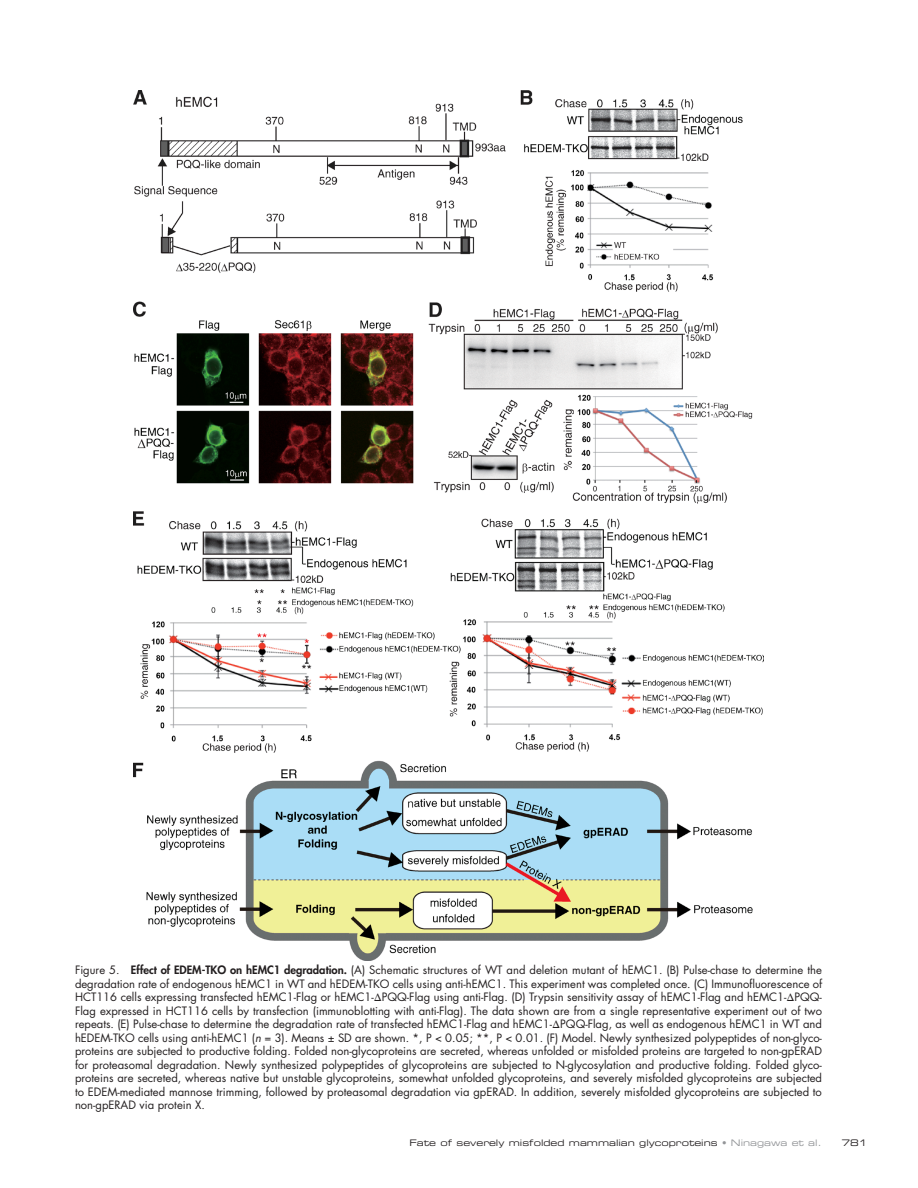
<style>
.page{position:relative;width:918px;height:1188px;background:#fff}
.page>*{position:absolute;margin:0;border:0;box-sizing:border-box;transform-origin:0 0}
.fig_p{font:11.25px/13.5px "Futura Std";color:#231f20;text-align:justify}
.newRFR{font:9px "Eurostile LT Std Ex 2";color:#231f20}
.pageFolio{font:9px "Eurostile LT Std Ex 2";color:#231f20}
.s1{font-weight:800}
.s2{font-family:"STIX General"}
.s3{font-style:italic}
.s4{color:#939598}
</style>
<div class="page">
<img style="left:134px;top:90px;width:629px;height:871px">
<p class="fig_p" style="left:75px;top:963px;width:749px">Figure 5. <span class="s1">Effect of EDEM-TKO on hEMC1 degradation.</span> (A) Schematic structures of WT and deletion mutant of hEMC1. (B) Pulse-chase to determine the degradation rate of endogenous hEMC1 in WT and hEDEM-TKO cells using anti-hEMC1. This experiment was completed once. (C) Immunofluorescence of HCT116 cells expressing transfected hEMC1-Flag or hEMC1-<span class="s2">Δ</span>PQQ-Flag using anti-Flag. (D) Trypsin sensitivity assay of hEMC1-Flag and hEMC1-<span class="s2">Δ</span>PQQ-Flag expressed in HCT116 cells by transfection (immunoblotting with anti-Flag). The data shown are from a single representative experiment out of two repeats. (E) Pulse-chase to determine the degradation rate of transfected hEMC1-Flag and hEMC1-<span class="s2">Δ</span>PQQ-Flag, as well as endogenous hEMC1 in WT and hEDEM-TKO cells using anti-hEMC1 (<span class="s3">n</span> = 3). Means ± SD are shown. *, P &lt; 0.05; **, P &lt; 0.01. (F) Model. Newly synthesized polypeptides of non-glyco&shy;proteins are subjected to productive folding. Folded non-glycoproteins are secreted, whereas unfolded or misfolded proteins are targeted to non-gpERAD for proteasomal degradation. Newly synthesized polypeptides of glycoproteins are subjected to N-glycosylation and productive folding. Folded glyco&shy;proteins are secreted, whereas native but unstable glycoproteins, somewhat unfolded glycoproteins, and severely misfolded glycoproteins are subjected to EDEM-mediated mannose trimming, followed by proteasomal degradation via gpERAD. In addition, severely misfolded glycoproteins are subjected to non-gpERAD via protein X.</p>
<p class="newRFR" style="left:409px;top:1136px;width:414px">Fate of severely misfolded mammalian glycoproteins <span class="s4">• Ninagawa et al.</span></p>
<p class="pageFolio" style="left:842px;top:1136px;width:28px">781</p>
</div>
